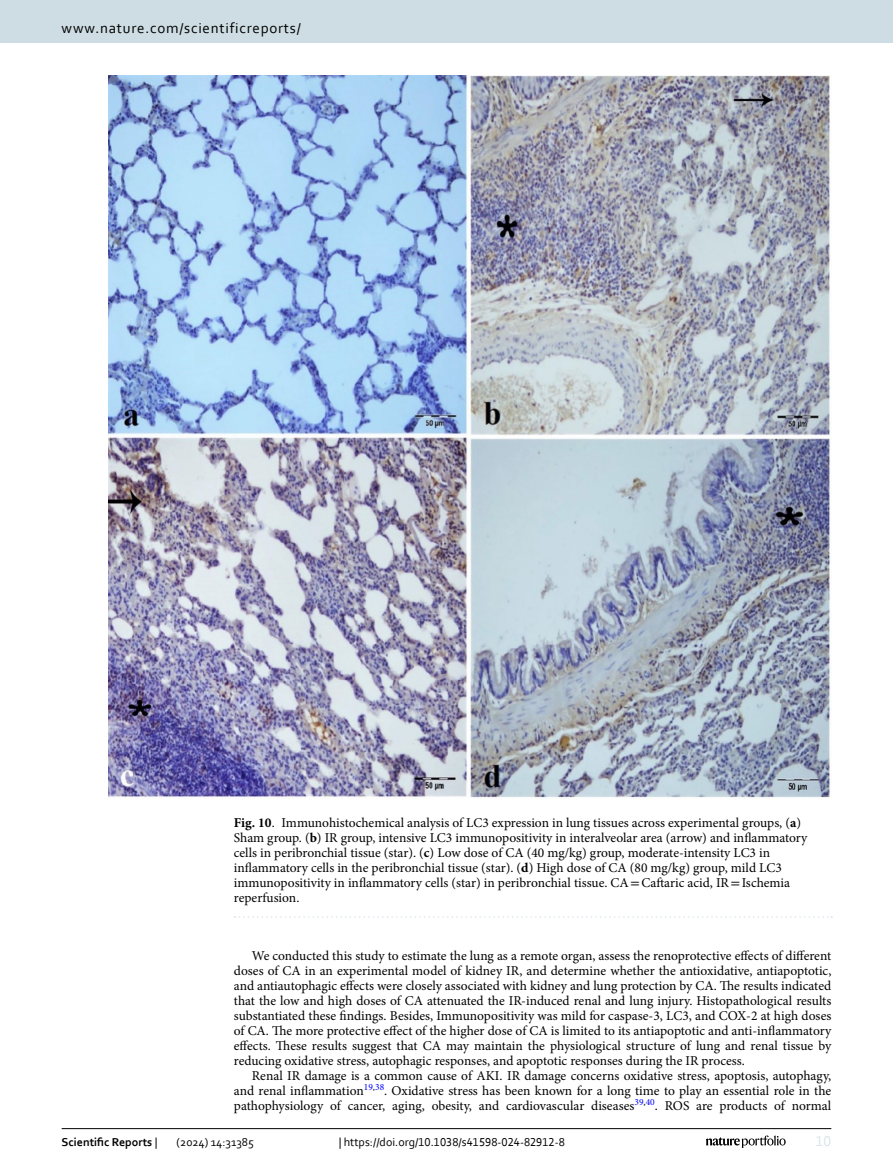
<style>
.page{position:relative;width:893px;height:1174px;background:#fff}
.page>*{position:absolute;margin:0;border:0;box-sizing:border-box;transform-origin:0 0}
.t1{font:15px "Corbel";letter-spacing:.05em;color:#000}
.t2{font:15px "Corbel";color:#d9e4eb}
.Body_Text_Indent{font:13.5px/15px "Minion Pro";color:#000;text-align:justify}
.Figure_Caption{font:13.5px/15px "Minion Pro";color:#000}
.t3{font:12px "Corbel";color:#000}
.t4{font:700 12px "Corbel";color:#000}
.s1{font-weight:700}
.s2{font-family:"STIX"}
.s3{font-weight:400}
</style>
<div class="page">
<img style="left:108px;top:76px;width:722px;height:723px">
<svg style="left:235px;top:916px;width:597px;height:1px"></svg>
<hr style="left:62px;top:1128px;width:769px;height:1px;background:#000">
<svg style="left:706px;top:1135px;width:80px;height:12px"></svg>
<div style="left:0;top:0;width:893px;height:43px;background:#cedde4"></div>
<p class="t1" style="left:62px;top:18px;width:241px">www.nature.com/scientificreports/</p>
<p class="Figure_Caption" style="left:234px;top:815px;width:575px"><span class="s1">Fig. 10</span>. Immunohistochemical analysis of LC3 expression in lung tissues across experimental groups, (<span class="s1">a</span>)<br>Sham group. (<span class="s1">b</span>) IR group, intensive LC3 immunopositivity in interalveolar area (arrow) and inflammatory cells in peribronchial tissue (star). (<span class="s1">c</span>) Low dose of CA (40 mg/kg) group, moderate-intensity LC3 in inflammatory cells in the peribronchial tissue (star). (<span class="s1">d</span>) High dose of CA (80 mg/kg) group, mild LC3 immunopositivity in inflammatory cells (star) in peribronchial tissue. CA<span class="s2">=</span>Caftaric acid, IR<span class="s2">=</span>Ischemia reperfusion.</p>
<p class="Body_Text_Indent" style="left:234px;top:948px;width:599px;text-indent:18px">We conducted this study to estimate the lung as a remote organ, assess the renoprotective effects of different doses of CA in an experimental model of kidney IR, and determine whether the antioxidative, antiapoptotic, and antiautophagic effects were closely associated with kidney and lung protection by CA. The results indicated that the low and high doses of CA attenuated the IR-induced renal and lung injury. Histopathological results substantiated these findings. Besides, Immunopositivity was mild for caspase-3, LC3, and COX-2 at high doses of CA. The more protective effect of the higher dose of CA is limited to its antiapoptotic and anti-inflammatory effects. These results suggest that CA may maintain the physiological structure of lung and renal tissue by reducing oxidative stress, autophagic responses, and apoptotic responses during the IR process.</p>
<p class="Body_Text_Indent" style="left:234px;top:1068px;width:599px;text-indent:18px">Renal IR damage is a common cause of AKI. IR damage concerns oxidative stress, apoptosis, autophagy, and renal inflammation<sup>19</sup><sup>,</sup><sup>38</sup>. Oxidative stress has been known for a long time to play an essential role in the pathophysiology of cancer, aging, obesity, and cardiovascular diseases<sup>39</sup><sup>,</sup><sup>40</sup>. ROS are products of normal</p>
<p class="t4" style="left:62px;top:1134px;width:97px">Scientific Reports <span class="s3">|</span></p>
<p class="t3" style="left:177px;top:1134px;width:79px">(2024) 14:31385</p>
<p class="t3" style="left:339px;top:1134px;width:228px">| https://doi.org/10.1038/s41598-024-82912-8</p>
<p class="t2" style="left:816px;top:1132px;width:17px">10</p>
</div>
